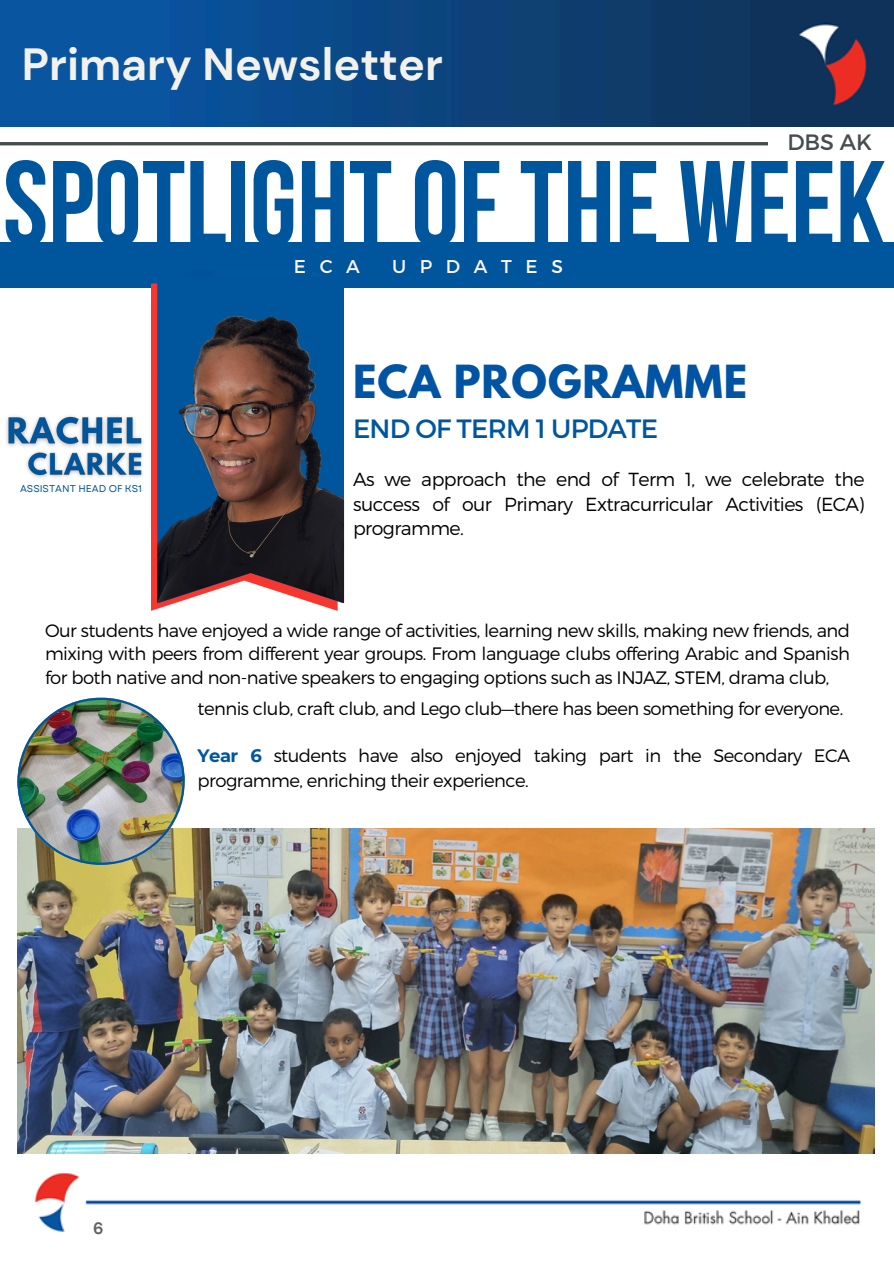
<style>
.page{position:relative;width:894px;height:1264px;background:#fff}
.page>*{position:absolute;margin:0;border:0;box-sizing:border-box;transform-origin:0 0}
.t1{font:121.05px "Bebas Neue Cyrillic";color:#00569d}
.t2{font:700 45px "DM Sans";color:#f2f1eb}
.t3{font:700 40.35px "League Spartan";letter-spacing:.025em;color:#0153a3}
.t4{font:26.4px "Montserrat";letter-spacing:-.03em;color:#00569d}
.t5{font:22.2px "Montserrat";color:#464d50}
.t6{font:300 18.9px/24.8px "Montserrat";letter-spacing:-.03em;color:#000;text-align:justify}
.t7{font:18.45px "Montserrat";letter-spacing:.735em;color:#fff5f5}
.t8{font:300 18px/23.7px "Montserrat";letter-spacing:-.03em;color:#000;text-align:justify}
.t9{font:700 16.5px "DM Sans";color:#616161}
.t10{font:9.9px "Garet";color:#00569d}
.s1{font-weight:700;color:#00569d}
</style>
<div class="page">
<img style="left:0;top:0;width:893px;height:126px">
<img style="left:35px;top:1173px;width:826px;height:59px">
<hr style="left:0;top:142px;width:767px;height:3px;background:#454d50">
<div style="left:0;top:242px;width:893px;height:46px;background:#00569d"></div>
<img style="left:17px;top:828px;width:857px;height:325px">
<svg style="left:151px;top:283px;width:186px;height:328px;fill:#f7362f"></svg>
<img style="left:157px;top:288px;width:187px;height:314px">
<img style="left:17px;top:697px;width:168px;height:167px">
<img style="left:6px;top:408px;width:146px;height:47px">
<img style="left:21px;top:445px;width:128px;height:33px">
<p class="t2" style="left:22px;top:35px;width:422px">Primary Newsletter</p>
<p class="t5" style="left:787px;top:128px;width:86px">DBS AK</p>
<p class="t1" style="left:3px;top:155px;width:884px">SPOTLIGHTOFTHE WEEK</p>
<p class="t7" style="left:294px;top:255px;width:67px">ECA</p>
<p class="t7" style="left:392px;top:255px;width:172px">UPDATES</p>
<h3 class="t10" style="left:20px;top:481px;width:123px">ASSISTANT HEAD OF KS1</h3>
<p class="t3" style="left:353px;top:361px;width:395px">ECA PROGRAMME</p>
<p class="t4" style="left:353px;top:412px;width:306px">END OF TERM 1 UPDATE</p>
<p class="t6" style="left:353px;top:465px;width:513px">As we approach the end of Term 1, we celebrate the success of our Primary Extracurricular Activities (ECA) programme.</p>
<p class="t8" style="left:45px;top:617px;width:806px">Our students have enjoyed a wide range of activities, learning new skills, making new friends, and mixing with peers from different year groups. From language clubs offering Arabic and Spanish for both native and non-native speakers to engaging options such as INJAZ, STEM, drama club,</p>
<p class="t8" style="left:197px;top:695px;width:647px">tennis club, craft club, and Lego club—there has been something for everyone.</p>
<p class="t8" style="left:197px;top:742px;width:653px;line-height:24.8px"><span class="s1">Year 6</span> students have also enjoyed taking part in the Secondary ECA programme, enriching their experience.</p>
<h6 class="t9" style="left:93px;top:1217px;width:12px">6</h6>
</div>
